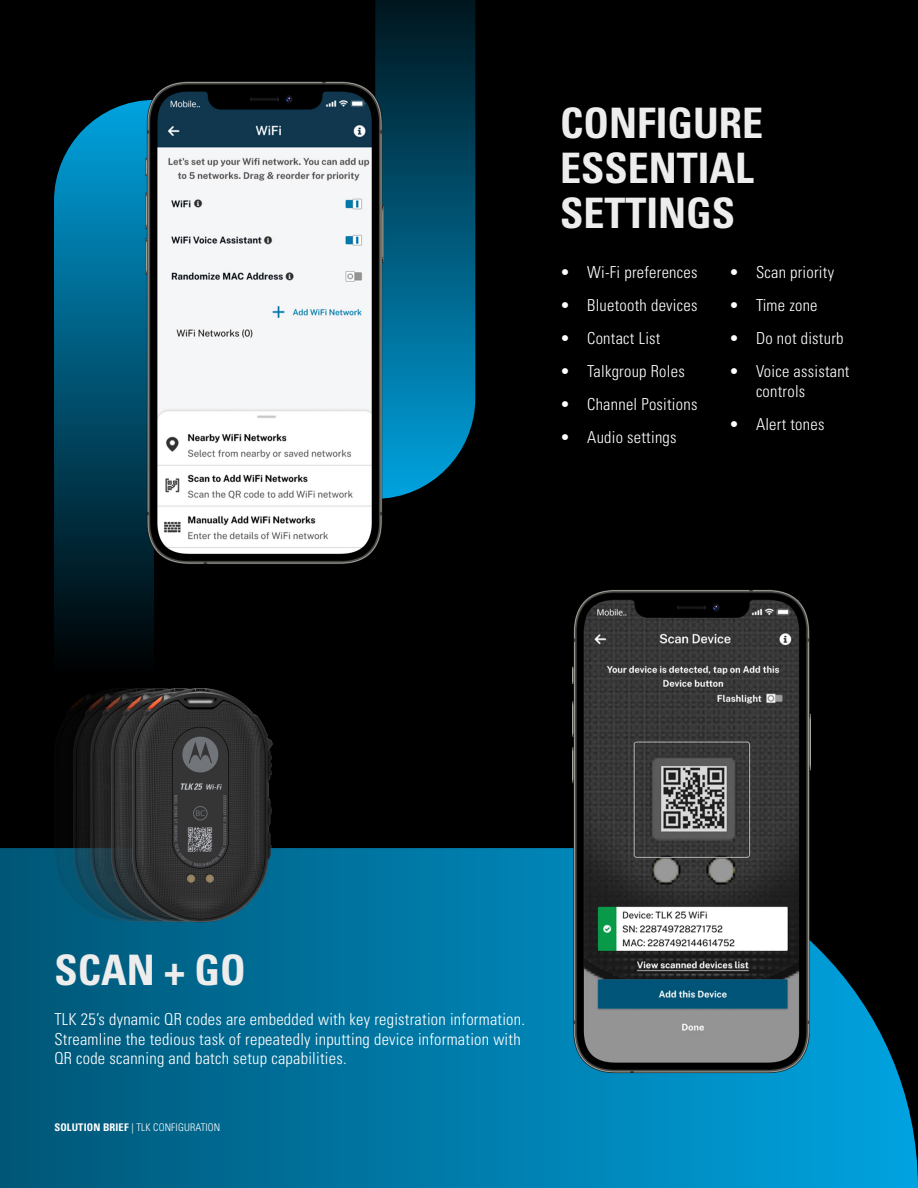
<style>
.page{position:relative;width:918px;height:1188px;background:#000}
.page>*{position:absolute;margin:0;border:0;box-sizing:border-box;transform-origin:0 0}
.t1{font:700 condensed 42px/45px "Univers LT Std";color:#ededed}
.Body_Copy{font:300 condensed 16.5px/19.5px "Univers LT Std";letter-spacing:.015em;color:#fff}
.Footer_70__Gray{font:300 condensed 10.5px "Univers LT Std";letter-spacing:.015em;color:#fff}
.s1{font-weight:700}
</style>
<div class="page">
<svg style="left:0;top:848px;width:918px;height:340px;background:#006d96"></svg>
<svg style="left:375px;top:0;width:100px;height:497px;background:#005271"></svg>
<svg style="left:54px;top:102px;width:100px;height:547px;background:#004c68"></svg>
<img style="left:135px;top:63px;width:259px;height:519px">
<img style="left:560px;top:589px;width:261px;height:491px">
<img style="left:54px;top:688px;width:223px;height:236px">
<p class="t1" style="left:560px;top:101px;width:205px">CONFIGURE<br>ESSENTIAL<br>SETTINGS</p>
<p class="Body_Copy" style="left:560px;top:263px;width:139px">• Wi-Fi preferences</p>
<p class="Body_Copy" style="left:560px;top:296px;width:139px">• Bluetooth devices</p>
<p class="Body_Copy" style="left:560px;top:329px;width:102px">• Contact List</p>
<p class="Body_Copy" style="left:560px;top:362px;width:126px">• Talkgroup Roles</p>
<p class="Body_Copy" style="left:560px;top:395px;width:139px">• Channel Positions</p>
<p class="Body_Copy" style="left:560px;top:428px;width:118px">• Audio settings</p>
<p class="Body_Copy" style="left:729px;top:263px;width:107px">• Scan priority</p>
<p class="Body_Copy" style="left:729px;top:296px;width:90px">• Time zone</p>
<p class="Body_Copy" style="left:729px;top:329px;width:116px">• Do not disturb</p>
<p class="Body_Copy" style="left:756px;top:362px;width:95px;text-indent:-27px">• Voice assistant controls</p>
<p class="Body_Copy" style="left:729px;top:414px;width:97px">• Alert tones</p>
<p class="t1" style="left:54px;top:947px;width:193px">SCAN + GO</p>
<p class="Body_Copy" style="left:54px;top:1010px;width:472px">TLK 25’s dynamic QR codes are embedded with key registration information.<br>Streamline the tedious task of repeatedly inputting device information with<br>QR code scanning and batch setup capabilities.</p>
<p class="Footer_70__Gray" style="left:54px;top:1121px;width:168px"><span class="s1">SOLUTION BRIEF</span> | TLK CONFIGURATION</p>
</div>
